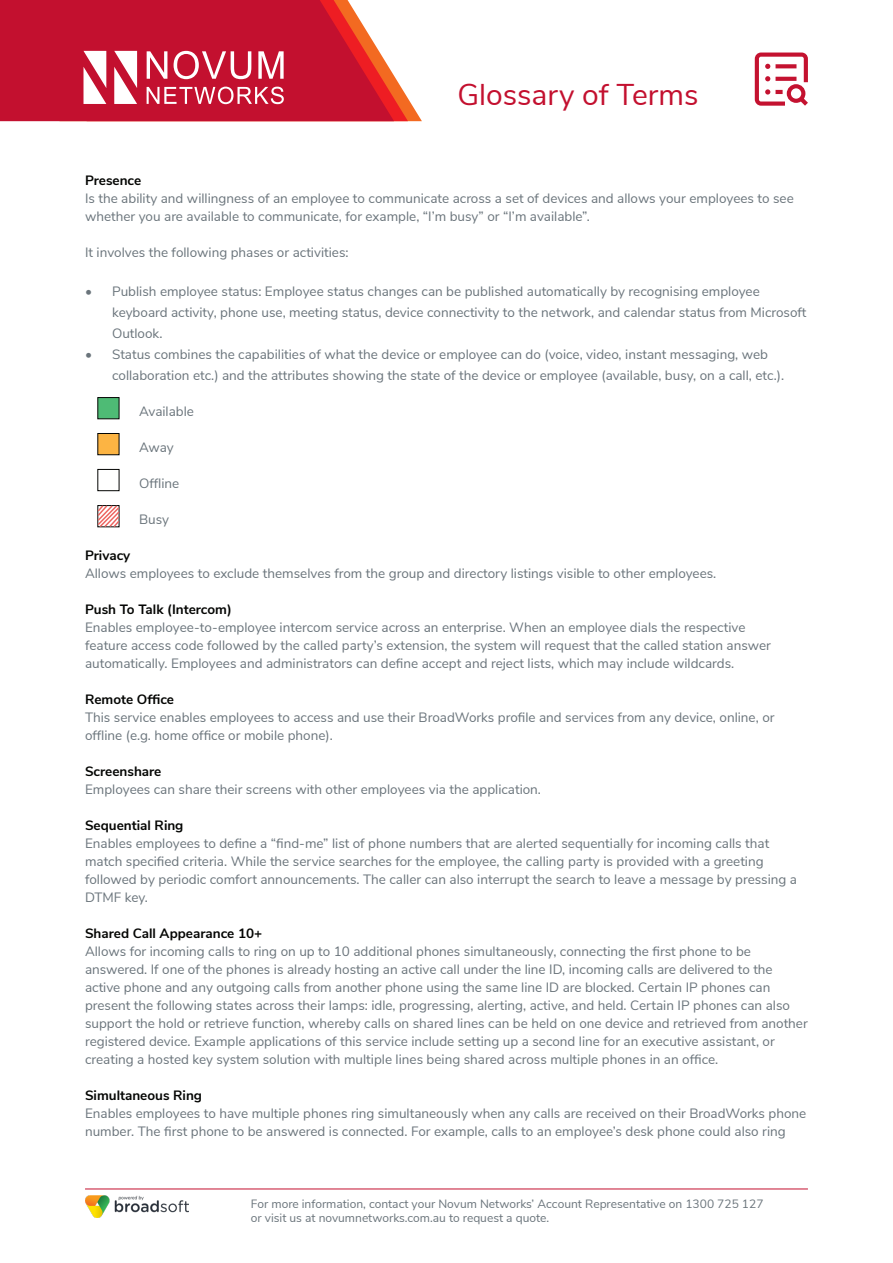
<style>
.page{position:relative;width:893px;height:1263px;background:#fff}
.page>*{position:absolute;margin:0;border:0;box-sizing:border-box;transform-origin:0 0}
.t1{font:30px "Nunito Sans";color:#c3102f}
.t2{font:13.5px/18px "Nunito Sans";color:#6a747b}
.t3{font:700 13.5px "Nunito Sans";color:#040503}
.t4{font:12px "Nunito Sans";color:#6a747b}
</style>
<div class="page">
<div style="left:0;top:0;width:60px;height:121px;background:#c3102f"></div>
<svg style="left:60px;top:0;width:362px;height:121px"></svg>
<img style="left:85px;top:1195px;width:103px;height:23px">
<hr style="left:85px;top:1189px;width:723px;height:1px;background:#c3102f">
<svg style="left:755px;top:53px;width:53px;height:53px"></svg>
<div style="left:98px;top:397px;width:21px;height:22px;background:#4ebb75"></div>
<div style="left:98px;top:433px;width:21px;height:22px;background:#fcb443"></div>
<div style="left:98px;top:469px;width:21px;height:22px;background:#fff;border:1px solid #040503"></div>
<svg style="left:97px;top:505px;width:23px;height:23px"></svg>
<p class="t1" style="left:457px;top:73px;width:242px">Glossary of Terms</p>
<p class="t3" style="left:85px;top:170px;width:58px">Presence</p>
<p class="t2" style="left:85px;top:188px;width:710px">Is the ability and willingness of an employee to communicate across a set of devices and allows your employees to see whether you are available to communicate, for example, “I’m busy” or “I’m available”.</p>
<p class="t2" style="left:85px;top:242px;width:265px">It involves the following phases or activities:</p>
<p class="t2" style="left:112px;top:280px;width:696px;line-height:21px;text-indent:-27px">• Publish employee status: Employee status changes can be published automatically by recognising employee keyboard activity, phone use, meeting status, device connectivity to the network, and calendar status from Microsoft<br>Outlook.</p>
<p class="t2" style="left:112px;top:343px;width:674px;line-height:21px;text-indent:-27px">• Status combines the capabilities of what the device or employee can do (voice, video, instant messaging, web collaboration etc.) and the attributes showing the state of the device or employee (available, busy, on a call, etc.).</p>
<p class="t2" style="left:139px;top:401px;width:56px">Available</p>
<p class="t2" style="left:139px;top:437px;width:36px">Away</p>
<p class="t2" style="left:139px;top:473px;width:42px">Offline</p>
<p class="t2" style="left:139px;top:509px;width:31px">Busy</p>
<p class="t3" style="left:85px;top:545px;width:47px">Privacy</p>
<p class="t2" style="left:85px;top:563px;width:633px">Allows employees to exclude themselves from the group and directory listings visible to other employees.</p>
<p class="t3" style="left:85px;top:599px;width:148px">Push To Talk (Intercom)</p>
<p class="t2" style="left:85px;top:617px;width:687px">Enables employee-to-employee intercom service across an enterprise. When an employee dials the respective feature access code followed by the called party’s extension, the system will request that the called station answer automatically. Employees and administrators can define accept and reject lists, which may include wildcards.</p>
<p class="t3" style="left:85px;top:689px;width:91px">Remote Office</p>
<p class="t2" style="left:85px;top:707px;width:691px">This service enables employees to access and use their BroadWorks profile and services from any device, online, or offline (e.g. home office or mobile phone).</p>
<p class="t3" style="left:85px;top:761px;width:78px">Screenshare</p>
<p class="t2" style="left:85px;top:779px;width:457px">Employees can share their screens with other employees via the application.</p>
<p class="t3" style="left:85px;top:815px;width:100px">Sequential Ring</p>
<p class="t2" style="left:85px;top:833px;width:713px">Enables employees to define a “find-me” list of phone numbers that are alerted sequentially for incoming calls that match specified criteria. While the service searches for the employee, the calling party is provided with a greeting followed by periodic comfort announcements. The caller can also interrupt the search to leave a message by pressing a DTMF key.</p>
<p class="t3" style="left:85px;top:923px;width:179px">Shared Call Appearance 10+</p>
<p class="t2" style="left:85px;top:941px;width:724px">Allows for incoming calls to ring on up to 10 additional phones simultaneously, connecting the first phone to be answered. If one of the phones is already hosting an active call under the line ID, incoming calls are delivered to the active phone and any outgoing calls from another phone using the same line ID are blocked. Certain IP phones can present the following states across their lamps: idle, progressing, alerting, active, and held. Certain IP phones can also support the hold or retrieve function, whereby calls on shared lines can be held on one device and retrieved from another registered device. Example applications of this service include setting up a second line for an executive assistant, or creating a hosted key system solution with multiple lines being shared across multiple phones in an office.</p>
<p class="t3" style="left:85px;top:1085px;width:119px">Simultaneous Ring</p>
<p class="t2" style="left:85px;top:1103px;width:723px">Enables employees to have multiple phones ring simultaneously when any calls are received on their BroadWorks phone number. The first phone to be answered is connected. For example, calls to an employee’s desk phone could also ring</p>
<p class="t4" style="left:251px;top:1195px;width:514px">For more information, contact your Novum Networks’ Account Representative on 1300 725 127</p>
<p class="t4" style="left:251px;top:1209px;width:300px">or visit us at novumnetworks.com.au to request a quote.</p>
</div>
